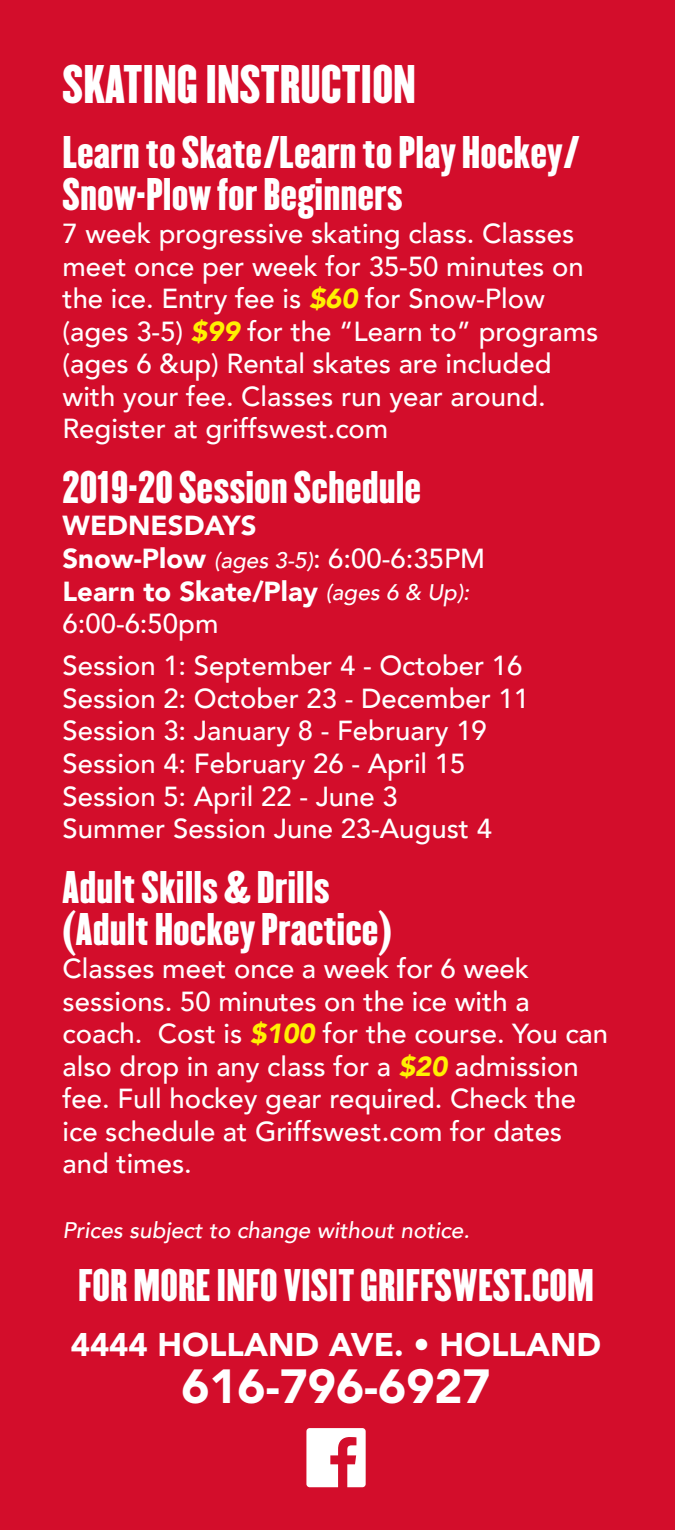
<style>
.page{position:relative;width:675px;height:1530px;background:#d30d2b}
.page>*{position:absolute;margin:0;border:0;box-sizing:border-box;transform-origin:0 0}
.t1{font:47.5px "Champion HTF Lightweight";color:#fff}
.t2{font:900 47.5px "Avenir";color:#fff}
.t3{font:40px/42.5px "Champion HTF Lightweight";color:#fff}
.t4{font:900 32.5px "Avenir";color:#fff}
.t5{font:500 27.5px/32.5px "Avenir";color:#fff}
.t6{font:900 27.5px/32.5px "Avenir";color:#fff}
.t7{font:italic 500 22.5px "Avenir";color:#fff}
.s1{font-weight:900;font-style:italic;color:#fff101}
.s2{font-weight:500;font-style:italic;font-size:22.5px}
.s3{font-weight:500}
</style>
<div class="page">
<svg style="left:306px;top:1428px;width:60px;height:59px"></svg>
<h1 class="t1" style="left:63px;top:52px;width:355px">SKATING INSTRUCTION</h1>
<h2 class="t3" style="left:62px;top:132px;width:518px">Learn to Skate/Learn to Play Hockey/<br>Snow-Plow for Beginners</h2>
<p class="t5" style="left:62px;top:216px;width:537px">7 week progressive skating class. Classes meet once per week for 35-50 minutes on the ice. Entry fee is <span class="s1">$60</span> for Snow-Plow (ages 3-5) <span class="s1">$99</span> for the “Learn to” programs (ages 6 &amp;up) Rental skates are included with your fee. Classes run year around.<br>Register at griffswest.com</p>
<h2 class="t3" style="left:62px;top:467px;width:360px">2019-20 Session Schedule</h2>
<p class="t6" style="left:62px;top:509px;width:424px">WEDNESDAYS<br>Snow-Plow <span class="s2">(ages 3-5)</span><span class="s3">: 6:00-6:35PM<br></span>Learn to Skate/Play <span class="s2">(ages 6 &amp; Up):<br></span><span class="s3">6:00-6:50pm</span></p>
<p class="t5" style="left:62px;top:648px;width:468px">Session 1: September 4 - October 16<br>Session 2: October 23 - December 11<br>Session 3: January 8 - February 19<br>Session 4: February 26 - April 15<br>Session 5: April 22 - June 3<br>Summer Session June 23-August 4</p>
<h2 class="t3" style="left:62px;top:867px;width:331px">Adult Skills &amp; Drills (Adult Hockey Practice)</h2>
<p class="t5" style="left:62px;top:951px;width:547px">Classes meet once a week for 6 week sessions. 50 minutes on the ice with a coach. Cost is <span class="s1">$100</span> for the course. You can also drop in any class for a <span class="s1">$20</span> admission fee. Full hockey gear required. Check the ice schedule at Griffswest.com for dates and times.</p>
<p class="t7" style="left:62px;top:1217px;width:409px">Prices subject to change without notice.</p>
<h2 class="t3" style="left:78px;top:1265px;width:518px">FOR MORE INFO VISIT GRIFFSWEST.COM</h2>
<p class="t4" style="left:71px;top:1325px;width:532px">4444 HOLLAND AVE. • HOLLAND</p>
<h1 class="t2" style="left:181px;top:1358px;width:311px">616-796-6927</h1>
</div>
